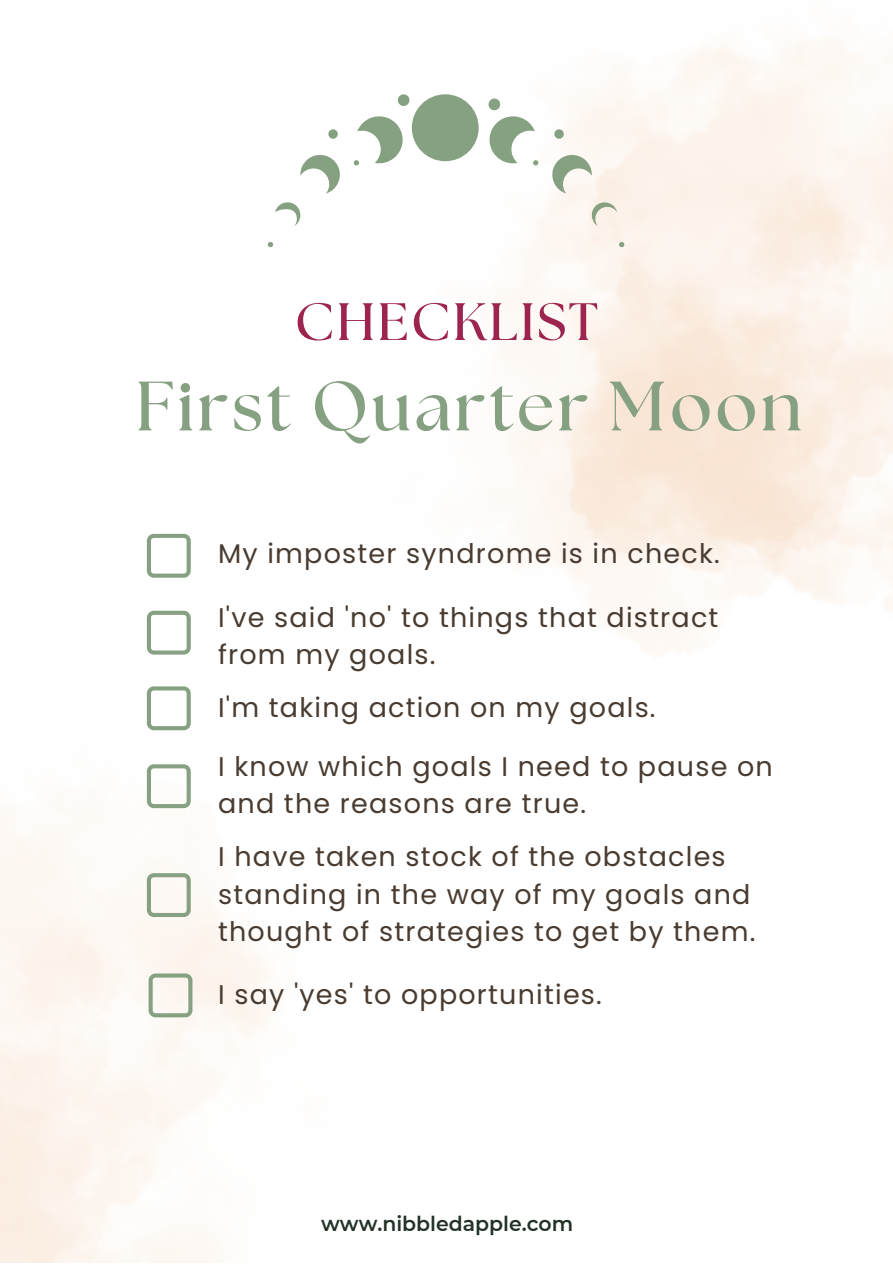
<style>
.page{position:relative;width:893px;height:1264px;background:#fff}
.page>*{position:absolute;margin:0;border:0;box-sizing:border-box;transform-origin:0 0}
.t1{font:700 69.6px "The Seasons";letter-spacing:.045em;color:#86a181}
.t2{font:700 52.5px "The Seasons";letter-spacing:.045em;color:#9c244f}
.t3{font:27px/37px "Poppins";letter-spacing:.045em;color:#493b30}
.t4{font:600 20.4px "Montserrat";color:#223227}
</style>
<div class="page">
<svg style="left:147px;top:534px;width:44px;height:43px"></svg>
<svg style="left:147px;top:610px;width:44px;height:44px"></svg>
<svg style="left:147px;top:686px;width:44px;height:44px"></svg>
<svg style="left:147px;top:764px;width:44px;height:44px"></svg>
<svg style="left:147px;top:873px;width:44px;height:44px"></svg>
<svg style="left:149px;top:973px;width:43px;height:44px"></svg>
<svg style="left:268px;top:94px;width:356px;height:153px"></svg>
<h2 class="t2" style="left:295px;top:298px;width:305px">CHECKLIST</h2>
<h1 class="t1" style="left:135px;top:374px;width:668px">First Quarter Moon</h1>
<p class="t3" style="left:218px;top:535px;width:503px">My imposter syndrome is in check.</p>
<p class="t3" style="left:218px;top:599px;width:502px">I've said 'no' to things that distract from my goals.</p>
<p class="t3" style="left:218px;top:689px;width:439px">I'm taking action on my goals.</p>
<p class="t3" style="left:218px;top:748px;width:556px">I know which goals I need to pause on and the reasons are true.</p>
<p class="t3" style="left:218px;top:838px;width:538px">I have taken stock of the obstacles standing in the way of my goals and thought of strategies to get by them.</p>
<p class="t3" style="left:218px;top:975px;width:385px">I say 'yes' to opportunities.</p>
<p class="t4" style="left:321px;top:1211px;width:253px">www.nibbledapple.com</p>
</div>
